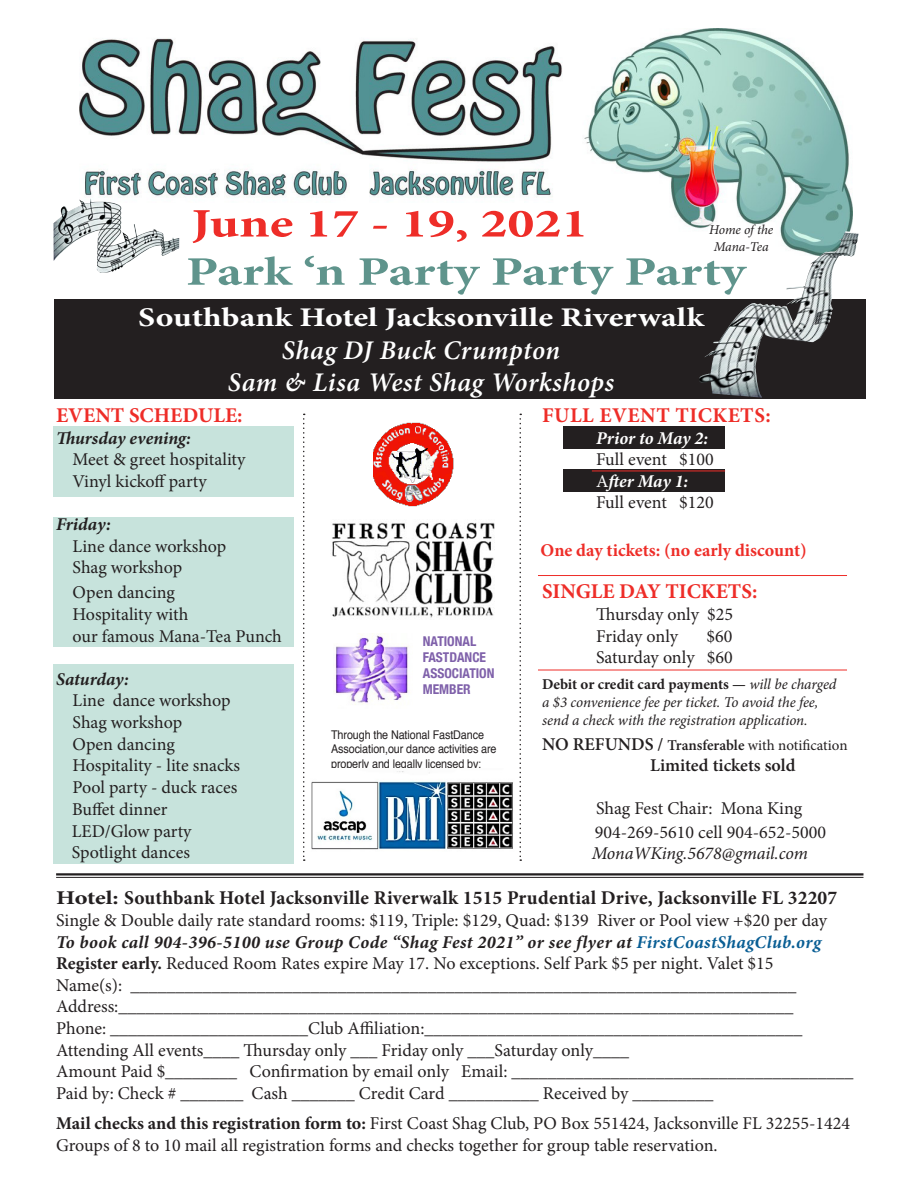
<style>
.page{position:relative;width:918px;height:1188px;background:#fff}
.page>*{position:absolute;margin:0;border:0;box-sizing:border-box;transform-origin:0 0}
.t1{font:700 40.5px "Minion Pro";letter-spacing:-.005em;color:#5f948c;scale:1.33 1}
.t2{font:700 40.5px "Minion Pro";color:#ee2d28;scale:1.33 1}
.t3{font:italic 600 27px "Minion Pro";letter-spacing:.015em;color:#fff}
.t4{font:700 27px "Minion Pro";color:#fff;scale:1.25 1}
.t5{font:700 21px "Minion Pro";color:#ee2d28}
.t6{font:700 21px "Minion Pro";letter-spacing:.025em;color:#ee2d28}
.t7{font:700 19.5px "Minion Pro";letter-spacing:.01em;color:#231f20;scale:1.25 1}
.t8{font:18px "Minion Pro";color:#231f20}
.t9{font:italic 700 18px "Minion Pro";letter-spacing:.02em;color:#231f20}
.t10{font:700 18px "Minion Pro";color:#ee2d28}
.t11{font:italic 18px "Minion Pro";letter-spacing:-.005em;color:#231f20}
.t12{font:italic 700 18px "Minion Pro";letter-spacing:-.005em;color:#fff}
.t13{font:600 18px "Minion Pro";color:#231f20}
.t14{font:italic 700 18px "Minion Pro";color:#231f20}
.t15{font:italic 700 18px "Minion Pro";letter-spacing:-.005em;color:#231f20}
.t16{font:italic 15px/18px "Minion Pro";letter-spacing:-.01em;color:#231f20}
.t17{font:15px "Minion Pro";color:#231f20}
.t18{font:700 condensed 13.5px "Helvetica Neue";color:#7f61aa}
.t19{font:italic 13.5px/16.2px "Minion Pro";letter-spacing:-.01em;color:#231f20;text-align:center}
.t20{font:12px/14.4px "Helvetica";letter-spacing:-.01em;color:#231f20;scale:.9 1}
.s1{font-weight:400;font-style:normal}
.s2{font-weight:600;font-size:18px}
.s3{font-weight:600}
.s4{font-weight:700;font-style:normal}
.s5{color:#095e94}
.s6{font-weight:700}
</style>
<div class="page">
<div style="left:563px;top:426px;width:162px;height:23px;background:#231f20"></div>
<div style="left:563px;top:469px;width:162px;height:23px;background:#231f20"></div>
<div style="left:53px;top:517px;width:241px;height:130px;background:#c7e3dc"></div>
<div style="left:53px;top:426px;width:241px;height:71px;background:#c7e3dc"></div>
<div style="left:53px;top:665px;width:241px;height:199px;background:#c7e3dc"></div>
<img style="left:79px;top:28px;width:774px;height:220px">
<div style="left:54px;top:300px;width:811px;height:99px;background:#231f20"></div>
<hr style="left:56px;top:873px;width:807px;height:3px;background:#231f20">
<hr style="left:56px;top:877px;width:807px;height:1px;background:#231f20">
<img style="left:53px;top:199px;width:126px;height:74px">
<hr style="left:592px;top:471px;width:133px;height:1px;background:#ee2d28">
<hr style="left:538px;top:575px;width:309px;height:1px;background:#ee2d28">
<hr style="left:538px;top:670px;width:309px;height:1px;background:#ee2d28">
<img style="left:697px;top:231px;width:162px;height:167px">
<svg style="left:520px;top:414px;width:1px;height:447px"></svg>
<img style="left:373px;top:422px;width:81px;height:84px">
<img style="left:335px;top:633px;width:74px;height:72px">
<img style="left:311px;top:771px;width:202px;height:79px">
<img style="left:332px;top:522px;width:163px;height:96px">
<svg style="left:303px;top:414px;width:2px;height:447px"></svg>
<p class="t2" style="left:191px;top:195px;width:300px">June 17 - 19, 2021</p>
<p class="t1" style="left:186px;top:243px;width:423px">Park ‘n Party Party Party</p>
<p class="t4" style="left:138px;top:299px;width:454px">Southbank Hotel Jacksonville Riverwalk</p>
<p class="t3" style="left:282px;top:331px;width:280px">Shag DJ Buck Crumpton</p>
<p class="t3" style="left:228px;top:363px;width:388px">Sam &amp; Lisa West Shag Workshops</p>
<p class="t5" style="left:56px;top:401px;width:188px">EVENT SCHEDULE:</p>
<p class="t6" style="left:542px;top:401px;width:230px">FULL EVENT TICKETS:</p>
<p class="t14" style="left:56px;top:425px;width:136px">Thursday evening:</p>
<p class="t12" style="left:596px;top:425px;width:114px">Prior to May 2:</p>
<p class="t8" style="left:72px;top:447px;width:174px">Meet &amp; greet hospitality</p>
<p class="t8" style="left:596px;top:447px;width:119px">Full event $100</p>
<p class="t8" style="left:72px;top:469px;width:136px">Vinyl kickoff party</p>
<p class="t12" style="left:596px;top:468px;width:94px"><span class="s1">A</span>fter May 1:</p>
<p class="t8" style="left:596px;top:491px;width:119px">Full event $120</p>
<p class="t9" style="left:56px;top:511px;width:56px">Friday:</p>
<p class="t8" style="left:73px;top:534px;width:155px">Line dance workshop</p>
<p class="t8" style="left:73px;top:555px;width:111px">Shag workshop</p>
<p class="t8" style="left:73px;top:581px;width:104px">Open dancing</p>
<p class="t5" style="left:542px;top:577px;width:217px">SINGLE DAY TICKETS:</p>
<p class="t8" style="left:73px;top:602px;width:117px">Hospitality with</p>
<p class="t8" style="left:596px;top:602px;width:138px">Thursday only $25</p>
<p class="t8" style="left:72px;top:624px;width:211px">our famous Mana-Tea Punch</p>
<p class="t8" style="left:596px;top:624px;width:83px">Friday only</p>
<p class="t8" style="left:707px;top:624px;width:27px">$60</p>
<p class="t8" style="left:596px;top:645px;width:138px">Saturday only $60</p>
<p class="t15" style="left:56px;top:666px;width:74px">Saturday:</p>
<p class="t8" style="left:73px;top:689px;width:159px">Line dance workshop</p>
<p class="t8" style="left:73px;top:710px;width:111px">Shag workshop</p>
<p class="t8" style="left:72px;top:732px;width:104px">Open dancing</p>
<p class="t17" style="left:542px;top:735px;width:307px"><span class="s2">NO REFUNDS /</span> <span class="s3">Transferable</span> with notification</p>
<p class="t8" style="left:72px;top:753px;width:169px">Hospitality - lite snacks</p>
<p class="t13" style="left:650px;top:753px;width:147px">Limited tickets sold</p>
<p class="t8" style="left:72px;top:775px;width:166px">Pool party - duck races</p>
<p class="t8" style="left:596px;top:797px;width:208px">Shag Fest Chair: Mona King</p>
<p class="t19" style="left:709px;top:222px;width:66px">Home of the<br>Mana-Tea</p>
<p class="t10" style="left:541px;top:537px;width:268px">One day tickets: (no early discount)</p>
<p class="t18" style="left:423px;top:630px;width:55px">NATIONAL</p>
<p class="t18" style="left:423px;top:646px;width:65px">FASTDANCE</p>
<p class="t18" style="left:423px;top:662px;width:73px">ASSOCIATION</p>
<p class="t18" style="left:423px;top:678px;width:49px">MEMBER</p>
<p class="t20" style="left:331px;top:728px;width:185px">Through the National FastDance<br>Association,our dance activities are properly and legally licensed by:</p>
<p class="t16" style="left:542px;top:675px;width:296px"><span class="s4">Debit or credit card payments —</span> will be charged a $3 convenience fee per ticket. To avoid the fee, send a check with the registration application.</p>
<p class="t8" style="left:72px;top:797px;width:97px">Buffet dinner</p>
<p class="t8" style="left:72px;top:819px;width:121px">LED/Glow party</p>
<p class="t8" style="left:72px;top:840px;width:120px">Spotlight dances</p>
<p class="t11" style="left:592px;top:841px;width:218px">MonaWKing.5678@gmail.com</p>
<p class="t8" style="left:595px;top:820px;width:232px">904-269-5610 cell 904-652-5000</p>
<p class="t7" style="left:56px;top:884px;width:626px">Hotel: Southbank Hotel Jacksonville Riverwalk 1515 Prudential Drive, Jacksonville FL 32207</p>
<p class="t8" style="left:56px;top:908px;width:773px">Single &amp; Double daily rate standard rooms: $119, Triple: $129, Quad: $139 River or Pool view +$20 per day</p>
<p class="t9" style="left:56px;top:929px;width:767px">To book call 904-396-5100 use Group Code “Shag Fest 2021” or see flyer at <span class="s5">FirstCoastShagClub.org</span></p>
<p class="t8" style="left:56px;top:951px;width:719px"><span class="s6">Register early.</span> Reduced Room Rates expire May 17. No exceptions. Self Park $5 per night. Valet $15</p>
<p class="t8" style="left:56px;top:973px;width:742px">Name(s): __________________________________________________________________________</p>
<p class="t8" style="left:56px;top:995px;width:739px">Address:___________________________________________________________________________</p>
<p class="t8" style="left:56px;top:1016px;width:748px">Phone: ______________________Club Affiliation:__________________________________________</p>
<p class="t8" style="left:56px;top:1038px;width:574px">Attending All events____ Thursday only ___ Friday only ___Saturday only____</p>
<p class="t8" style="left:56px;top:1059px;width:799px">Amount Paid $________ Confirmation by email only Email: ______________________________________</p>
<p class="t8" style="left:56px;top:1081px;width:659px">Paid by: Check # _______ Cash _______ Credit Card __________ Received by _________</p>
<p class="t8" style="left:56px;top:1112px;width:795px"><span class="s6">Mail checks and this registration form to:</span> First Coast Shag Club, PO Box 551424, Jacksonville FL 32255-1424</p>
<p class="t8" style="left:56px;top:1133px;width:663px">Groups of 8 to 10 mail all registration forms and checks together for group table reservation.</p>
</div>
